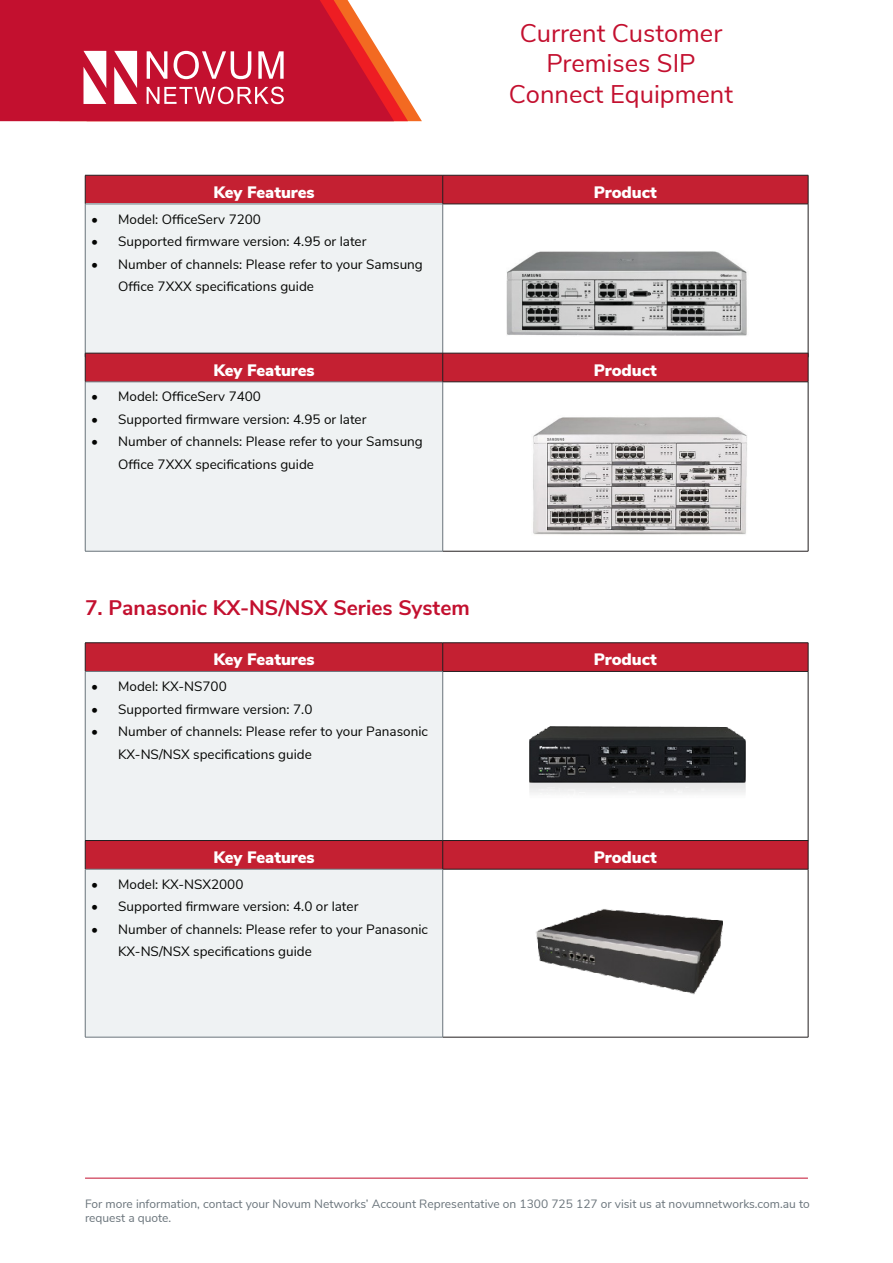
<style>
.page{position:relative;width:893px;height:1263px;background:#fff}
.page>*{position:absolute;margin:0;border:0;box-sizing:border-box;transform-origin:0 0}
.t1{font:25.5px "Nunito Sans";color:#c3102f}
.t2{font:700 21px "Nunito Sans";color:#c3102f}
.t3{font:900 16.5px "Nunito Sans";color:#fff}
.t4{font:13.5px/22.5px "Nunito Sans";color:#040503}
.t5{font:12px/14.4px "Nunito Sans";color:#6a747b}
</style>
<div class="page">
<div style="left:0;top:0;width:60px;height:121px;background:#c3102f"></div>
<hr style="left:85px;top:1178px;width:723px;height:1px;background:#c3102f">
<svg style="left:60px;top:0;width:362px;height:121px"></svg>
<div style="left:85px;top:204px;width:358px;height:153px;background:#eff2f3"></div>
<hr style="left:443px;top:204px;width:365px;height:1px;background:#231f20">
<hr style="left:85px;top:204px;width:358px;height:1px;background:#6a747b">
<hr style="left:85px;top:204px;width:1px;height:153px;background:#6a747b">
<svg style="left:85px;top:175px;width:724px;height:29px;background:#bd2233"></svg>
<hr style="left:808px;top:204px;width:1px;height:153px;background:#231f20">
<hr style="left:442px;top:204px;width:1px;height:153px;background:#6a747b">
<img style="left:507px;top:251px;width:240px;height:85px">
<div style="left:85px;top:382px;width:358px;height:169px;background:#eff2f3"></div>
<hr style="left:443px;top:382px;width:365px;height:1px;background:#231f20">
<hr style="left:85px;top:382px;width:358px;height:1px;background:#6a747b">
<hr style="left:85px;top:382px;width:1px;height:169px;background:#6a747b">
<hr style="left:85px;top:551px;width:358px;height:1px;background:#6a747b">
<svg style="left:85px;top:353px;width:724px;height:29px;background:#bd2132"></svg>
<hr style="left:808px;top:382px;width:1px;height:169px;background:#231f20">
<hr style="left:443px;top:551px;width:365px;height:1px;background:#231f20">
<hr style="left:442px;top:382px;width:1px;height:169px;background:#6a747b">
<img style="left:533px;top:417px;width:214px;height:118px">
<div style="left:85px;top:671px;width:358px;height:170px;background:#eff2f3"></div>
<hr style="left:443px;top:671px;width:365px;height:1px;background:#231f20">
<hr style="left:85px;top:671px;width:358px;height:1px;background:#6a747b">
<hr style="left:85px;top:642px;width:358px;height:1px;background:#231f20">
<hr style="left:85px;top:672px;width:1px;height:169px;background:#6a747b">
<hr style="left:443px;top:642px;width:365px;height:1px;background:#231f20">
<div style="left:85px;top:643px;width:724px;height:28px;background:#c42032"></div>
<hr style="left:808px;top:672px;width:1px;height:169px;background:#231f20">
<hr style="left:442px;top:672px;width:1px;height:169px;background:#6a747b">
<img style="left:529px;top:726px;width:217px;height:68px">
<div style="left:85px;top:869px;width:358px;height:168px;background:#eff2f3"></div>
<hr style="left:443px;top:869px;width:365px;height:1px;background:#231f20">
<hr style="left:85px;top:869px;width:358px;height:1px;background:#6a747b">
<hr style="left:85px;top:869px;width:1px;height:168px;background:#6a747b">
<hr style="left:85px;top:1037px;width:358px;height:1px;background:#6a747b">
<svg style="left:85px;top:840px;width:724px;height:29px;background:#bc2031"></svg>
<hr style="left:808px;top:869px;width:1px;height:168px;background:#231f20">
<hr style="left:443px;top:1037px;width:365px;height:1px;background:#231f20">
<hr style="left:442px;top:869px;width:1px;height:168px;background:#6a747b">
<img style="left:536px;top:909px;width:187px;height:86px">
<p class="t1" style="left:520px;top:14px;width:204px">Current Customer</p>
<p class="t1" style="left:546px;top:45px;width:151px">Premises SIP</p>
<p class="t1" style="left:509px;top:75px;width:226px">Connect Equipment</p>
<p class="t3" style="left:213px;top:180px;width:103px">Key Features</p>
<p class="t3" style="left:594px;top:180px;width:64px">Product</p>
<p class="t4" style="left:91px;top:207px;width:171px">• Model: OfficeServ 7200</p>
<p class="t4" style="left:91px;top:229px;width:277px">• Supported firmware version: 4.95 or later</p>
<p class="t4" style="left:118px;top:252px;width:306px;text-indent:-27px">• Number of channels: Please refer to your Samsung<br>Office 7XXX specifications guide</p>
<p class="t3" style="left:213px;top:358px;width:103px">Key Features</p>
<p class="t3" style="left:594px;top:358px;width:64px">Product</p>
<p class="t4" style="left:91px;top:385px;width:171px">• Model: OfficeServ 7400</p>
<p class="t4" style="left:91px;top:407px;width:277px">• Supported firmware version: 4.95 or later</p>
<p class="t4" style="left:118px;top:430px;width:306px;text-indent:-27px">• Number of channels: Please refer to your Samsung<br>Office 7XXX specifications guide</p>
<p class="t2" style="left:85px;top:592px;width:386px">7. Panasonic KX-NS/NSX Series System</p>
<p class="t3" style="left:213px;top:647px;width:103px">Key Features</p>
<p class="t3" style="left:594px;top:647px;width:64px">Product</p>
<p class="t4" style="left:91px;top:674px;width:137px">• Model: KX-NS700</p>
<p class="t4" style="left:91px;top:697px;width:223px">• Supported firmware version: 7.0</p>
<p class="t4" style="left:118px;top:719px;width:311px;text-indent:-27px">• Number of channels: Please refer to your Panasonic<br>KX-NS/NSX specifications guide</p>
<p class="t3" style="left:213px;top:845px;width:103px">Key Features</p>
<p class="t3" style="left:594px;top:845px;width:64px">Product</p>
<p class="t4" style="left:91px;top:872px;width:154px">• Model: KX-NSX2000</p>
<p class="t4" style="left:91px;top:894px;width:269px">• Supported firmware version: 4.0 or later</p>
<p class="t4" style="left:118px;top:917px;width:311px;text-indent:-27px">• Number of channels: Please refer to your Panasonic<br>KX-NS/NSX specifications guide</p>
<p class="t5" style="left:85px;top:1196px;width:726px">For more information, contact your Novum Networks’ Account Representative on 1300 725 127 or visit us at novumnetworks.com.au to request a quote.</p>
</div>
